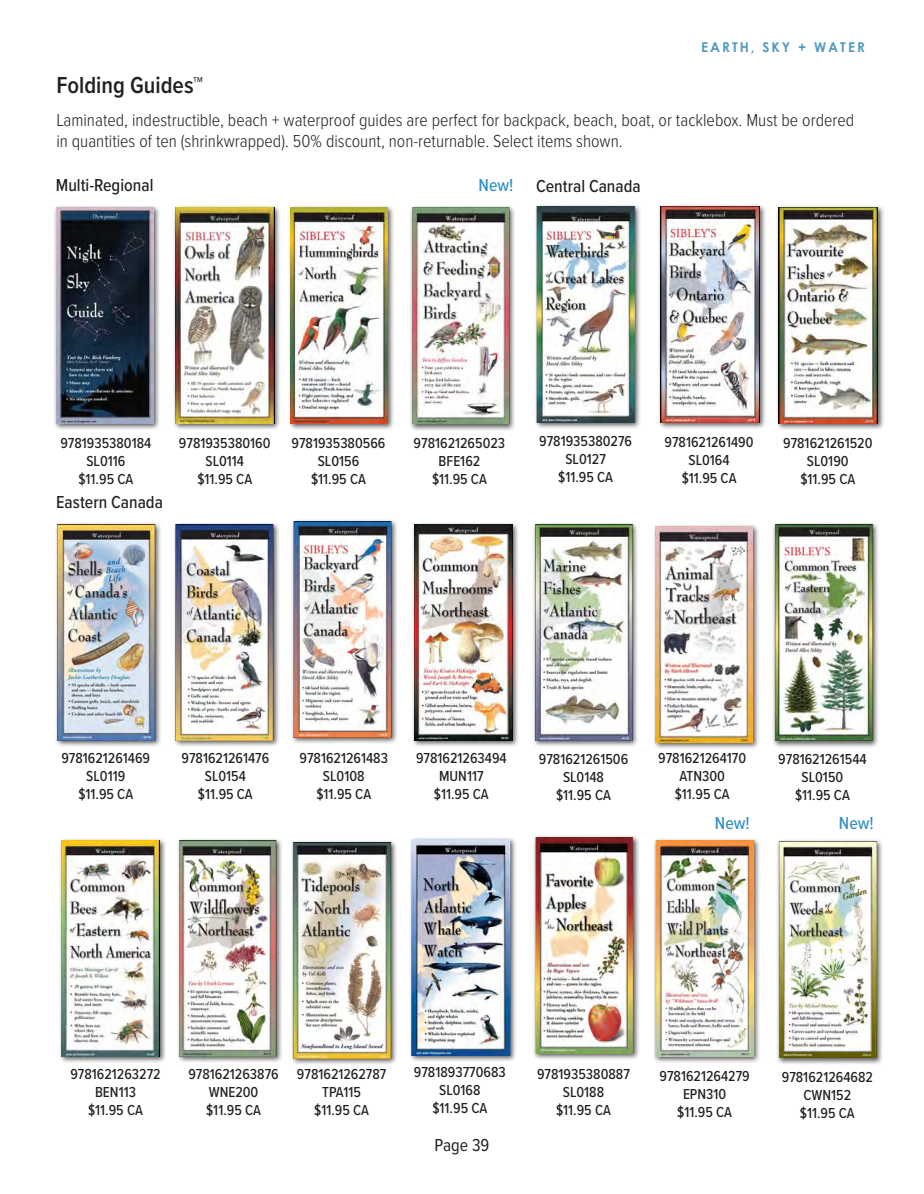
<style>
.page{position:relative;width:924px;height:1194px;background:#fff}
.page>*{position:absolute;margin:0;border:0;box-sizing:border-box;transform-origin:0 0}
.t1{font:600 24px "Proxima Nova Cond";color:#231f20}
.t2{font:300 18px/21.6px "Proxima Nova Cond";color:#231f20}
.Description_-_catalo{font:500 18px "Proxima Nova Cond";color:#231f20}
.t3{font:500 18px "Proxima Nova Cond";color:#3090c2}
.t4{font:18px "Proxima Nova Cond";color:#231f20}
.t5{font:500 15px "Proxima Nova Cond";color:#231f20}
.PAGE_TITLE{font:700 13.5px "Century Gothic";letter-spacing:.15em;color:#539abd}
</style>
<div class="page">
<div style="left:55px;top:522px;width:107px;height:226px;background:#231f20;opacity:.75"></div>
<img style="left:55px;top:525px;width:107px;height:216px">
<div style="left:173px;top:522px;width:107px;height:226px;background:#231f20;opacity:.75"></div>
<img style="left:173px;top:525px;width:107px;height:216px">
<div style="left:411px;top:522px;width:108px;height:226px;background:#231f20;opacity:.75"></div>
<img style="left:414px;top:525px;width:98px;height:216px">
<div style="left:532px;top:522px;width:107px;height:226px;background:#231f20;opacity:.75"></div>
<img style="left:535px;top:525px;width:99px;height:216px">
<div style="left:652px;top:524px;width:108px;height:226px;background:#231f20;opacity:.75"></div>
<img style="left:655px;top:526px;width:98px;height:216px">
<div style="left:772px;top:522px;width:107px;height:226px;background:#231f20;opacity:.75"></div>
<img style="left:774px;top:525px;width:103px;height:216px">
<div style="left:53px;top:204px;width:108px;height:227px;background:#231f20;opacity:.75"></div>
<img style="left:56px;top:207px;width:97px;height:216px">
<div style="left:173px;top:204px;width:109px;height:227px;background:#231f20;opacity:.75"></div>
<img style="left:175px;top:207px;width:99px;height:216px">
<div style="left:288px;top:204px;width:107px;height:227px;background:#231f20;opacity:.75"></div>
<img style="left:290px;top:207px;width:98px;height:216px">
<div style="left:657px;top:203px;width:110px;height:227px;background:#231f20;opacity:.75"></div>
<img style="left:660px;top:206px;width:99px;height:216px">
<div style="left:775px;top:205px;width:110px;height:226px;background:#231f20;opacity:.75"></div>
<img style="left:778px;top:208px;width:100px;height:216px">
<div style="left:58px;top:838px;width:108px;height:226px;background:#231f20;opacity:.75"></div>
<img style="left:61px;top:841px;width:98px;height:216px">
<div style="left:291px;top:519px;width:107px;height:226px;background:#231f20;opacity:.75"></div>
<img style="left:294px;top:522px;width:98px;height:216px">
<div style="left:409px;top:205px;width:107px;height:226px;background:#231f20;opacity:.75"></div>
<img style="left:411px;top:208px;width:103px;height:216px">
<div style="left:177px;top:838px;width:106px;height:225px;background:#231f20;opacity:.75"></div>
<img style="left:179px;top:841px;width:98px;height:216px">
<div style="left:534px;top:203px;width:107px;height:226px;background:#231f20;opacity:.75"></div>
<img style="left:536px;top:206px;width:100px;height:216px">
<div style="left:653px;top:838px;width:108px;height:226px;background:#231f20;opacity:.75"></div>
<img style="left:655px;top:841px;width:100px;height:216px">
<div style="left:290px;top:839px;width:108px;height:226px;background:#231f20;opacity:.75"></div>
<img style="left:292px;top:842px;width:100px;height:216px">
<div style="left:409px;top:836px;width:108px;height:226px;background:#231f20;opacity:.75"></div>
<img style="left:411px;top:839px;width:100px;height:216px">
<div style="left:776px;top:839px;width:107px;height:226px;background:#231f20;opacity:.75"></div>
<img style="left:778px;top:842px;width:99px;height:216px">
<div style="left:532px;top:835px;width:108px;height:226px;background:#231f20;opacity:.75"></div>
<img style="left:535px;top:838px;width:99px;height:216px">
<p class="t1" style="left:56px;top:67px;width:148px">Folding Guides™</p>
<p class="PAGE_TITLE" style="left:701px;top:37px;width:165px">EARTH, SKY + WATER</p>
<p class="t2" style="left:56px;top:108px;width:799px">Laminated, indestructible, beach + waterproof guides are perfect for backpack, beach, boat, or tacklebox. Must be ordered in quantities of ten (shrinkwrapped). 50% discount, non-returnable. Select items shown.</p>
<p class="Description_-_catalo" style="left:56px;top:172px;width:99px">Multi-Regional</p>
<p class="Description_-_catalo" style="left:536px;top:173px;width:106px">Central Canada</p>
<p class="t3" style="left:479px;top:172px;width:36px">New!</p>
<p class="t5" style="left:60px;top:432px;width:92px">9781935380184</p>
<p class="t5" style="left:86px;top:450px;width:40px">SL0116</p>
<p class="t5" style="left:78px;top:468px;width:56px">$11.95 CA</p>
<p class="Description_-_catalo" style="left:56px;top:488px;width:108px">Eastern Canada</p>
<p class="t5" style="left:179px;top:432px;width:93px">9781935380160</p>
<p class="t5" style="left:206px;top:450px;width:40px">SL0114</p>
<p class="t5" style="left:197px;top:468px;width:56px">$11.95 CA</p>
<p class="t5" style="left:292px;top:432px;width:95px">9781935380566</p>
<p class="t5" style="left:318px;top:450px;width:43px">SL0156</p>
<p class="t5" style="left:311px;top:468px;width:56px">$11.95 CA</p>
<p class="t5" style="left:414px;top:432px;width:93px">9781621265023</p>
<p class="t5" style="left:439px;top:450px;width:43px">BFE162</p>
<p class="t5" style="left:432px;top:468px;width:56px">$11.95 CA</p>
<p class="t5" style="left:539px;top:430px;width:94px">9781935380276</p>
<p class="t5" style="left:565px;top:448px;width:42px">SL0127</p>
<p class="t5" style="left:558px;top:466px;width:56px">$11.95 CA</p>
<p class="t5" style="left:665px;top:431px;width:91px">9781621261490</p>
<p class="t5" style="left:689px;top:449px;width:43px">SL0164</p>
<p class="t5" style="left:682px;top:467px;width:56px">$11.95 CA</p>
<p class="t5" style="left:783px;top:432px;width:91px">9781621261520</p>
<p class="t5" style="left:807px;top:450px;width:43px">SL0190</p>
<p class="t5" style="left:800px;top:468px;width:56px">$11.95 CA</p>
<p class="t5" style="left:61px;top:746px;width:90px">9781621261469</p>
<p class="t5" style="left:86px;top:764px;width:40px">SL0119</p>
<p class="t5" style="left:78px;top:782px;width:56px">$11.95 CA</p>
<p class="t5" style="left:182px;top:747px;width:89px">9781621261476</p>
<p class="t5" style="left:205px;top:765px;width:43px">SL0154</p>
<p class="t5" style="left:198px;top:783px;width:56px">$11.95 CA</p>
<p class="t5" style="left:300px;top:747px;width:90px">9781621261483</p>
<p class="t5" style="left:323px;top:765px;width:43px">SL0108</p>
<p class="t5" style="left:316px;top:783px;width:56px">$11.95 CA</p>
<p class="t5" style="left:416px;top:747px;width:92px">9781621263494</p>
<p class="t5" style="left:439px;top:765px;width:46px">MUN117</p>
<p class="t5" style="left:434px;top:783px;width:56px">$11.95 CA</p>
<p class="t5" style="left:539px;top:748px;width:91px">9781621261506</p>
<p class="t5" style="left:563px;top:766px;width:42px">SL0148</p>
<p class="t5" style="left:556px;top:784px;width:56px">$11.95 CA</p>
<p class="t5" style="left:658px;top:747px;width:90px">9781621264170</p>
<p class="t5" style="left:679px;top:765px;width:47px">ATN300</p>
<p class="t5" style="left:675px;top:783px;width:56px">$11.95 CA</p>
<p class="t5" style="left:778px;top:748px;width:90px">9781621261544</p>
<p class="t5" style="left:802px;top:766px;width:43px">SL0150</p>
<p class="t5" style="left:795px;top:784px;width:56px">$11.95 CA</p>
<p class="t3" style="left:715px;top:809px;width:36px">New!</p>
<p class="t3" style="left:839px;top:809px;width:36px">New!</p>
<p class="t5" style="left:70px;top:1063px;width:92px">9781621263272</p>
<p class="t5" style="left:95px;top:1081px;width:42px">BEN113</p>
<p class="t5" style="left:88px;top:1099px;width:56px">$11.95 CA</p>
<p class="t5" style="left:188px;top:1063px;width:92px">9781621263876</p>
<p class="t5" style="left:209px;top:1081px;width:51px">WNE200</p>
<p class="t5" style="left:206px;top:1099px;width:56px">$11.95 CA</p>
<p class="t5" style="left:297px;top:1063px;width:91px">9781621262787</p>
<p class="t5" style="left:322px;top:1081px;width:40px">TPA115</p>
<p class="t5" style="left:314px;top:1099px;width:56px">$11.95 CA</p>
<p class="t5" style="left:414px;top:1061px;width:93px">9781893770683</p>
<p class="t5" style="left:439px;top:1079px;width:43px">SL0168</p>
<p class="t5" style="left:432px;top:1097px;width:56px">$11.95 CA</p>
<p class="t4" style="left:435px;top:1132px;width:56px">Page 39</p>
<p class="t5" style="left:537px;top:1063px;width:94px">9781935380887</p>
<p class="t5" style="left:563px;top:1081px;width:43px">SL0188</p>
<p class="t5" style="left:556px;top:1099px;width:56px">$11.95 CA</p>
<p class="t5" style="left:660px;top:1064px;width:92px">9781621264279</p>
<p class="t5" style="left:683px;top:1082px;width:45px">EPN310</p>
<p class="t5" style="left:677px;top:1100px;width:56px">$11.95 CA</p>
<p class="t5" style="left:782px;top:1066px;width:93px">9781621264682</p>
<p class="t5" style="left:804px;top:1084px;width:49px">CWN152</p>
<p class="t5" style="left:800px;top:1102px;width:56px">$11.95 CA</p>
</div>
